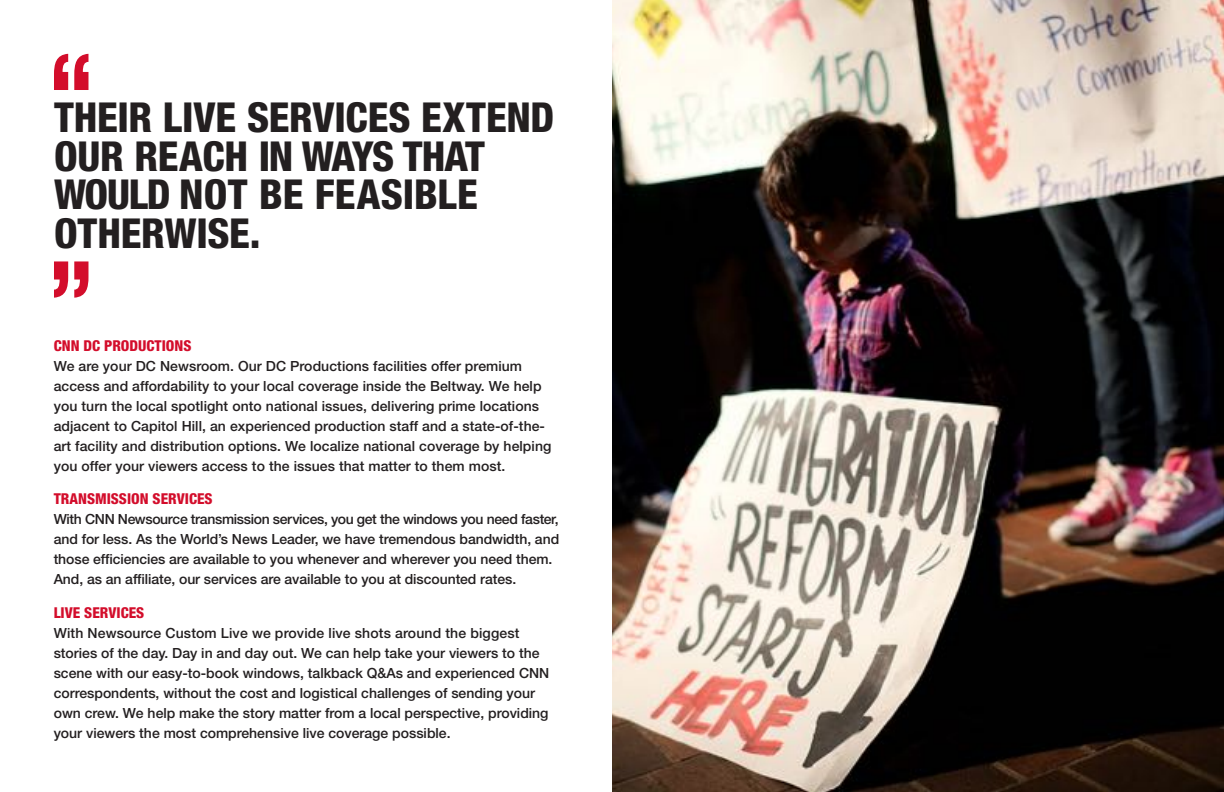
<style>
.page{position:relative;width:1224px;height:792px;background:#fff}
.page>*{position:absolute;margin:0;border:0;box-sizing:border-box;transform-origin:0 0}
.t1{font:800 condensed 41.3px/38.5px "Helvetica Neue LT Std";letter-spacing:-.005em;color:#231f20}
.t2{font:800 condensed 15px "Helvetica Neue LT Std";color:#d30d2b}
.t3{font:500 14px/20px "Helvetica Neue LT Std";color:#231f20}
</style>
<div class="page">
<img style="left:612px;top:0;width:612px;height:792px">
<svg style="left:54px;top:54px;width:34px;height:36px"></svg>
<svg style="left:54px;top:261px;width:34px;height:37px"></svg>
<h1 class="t1" style="left:54px;top:98px;width:502px">THEIR LIVE SERVICES EXTEND<br>OUR REACH IN WAYS THAT<br>WOULD NOT BE FEASIBLE<br>OTHERWISE.</h1>
<p class="t2" style="left:54px;top:336px;width:139px">CNN DC PRODUCTIONS</p>
<p class="t3" style="left:54px;top:356px;width:499px">We are your DC Newsroom. Our DC Productions facilities offer premium access and affordability to your local coverage inside the Beltway. We help you turn the local spotlight onto national issues, delivering prime locations adjacent to Capitol Hill, an experienced production staff and a state-of-the&shy;art facility and distribution options. We localize national coverage by helping you offer your viewers access to the issues that matter to them most.</p>
<p class="t2" style="left:54px;top:490px;width:160px">TRANSMISSION SERVICES</p>
<p class="t3" style="left:54px;top:509px;width:507px">With CNN Newsource transmission services, you get the windows you need faster, and for less. As the World’s News Leader, we have tremendous bandwidth, and those efficiencies are available to you whenever and wherever you need them.<br>And, as an affiliate, our services are available to you at discounted rates.</p>
<p class="t2" style="left:54px;top:603px;width:92px">LIVE SERVICES</p>
<p class="t3" style="left:54px;top:623px;width:497px">With Newsource Custom Live we provide live shots around the biggest stories of the day. Day in and day out. We can help take your viewers to the scene with our easy-to-book windows, talkback Q&amp;As and experienced CNN correspondents, without the cost and logistical challenges of sending your own crew. We help make the story matter from a local perspective, providing your viewers the most comprehensive live coverage possible.</p>
</div>
